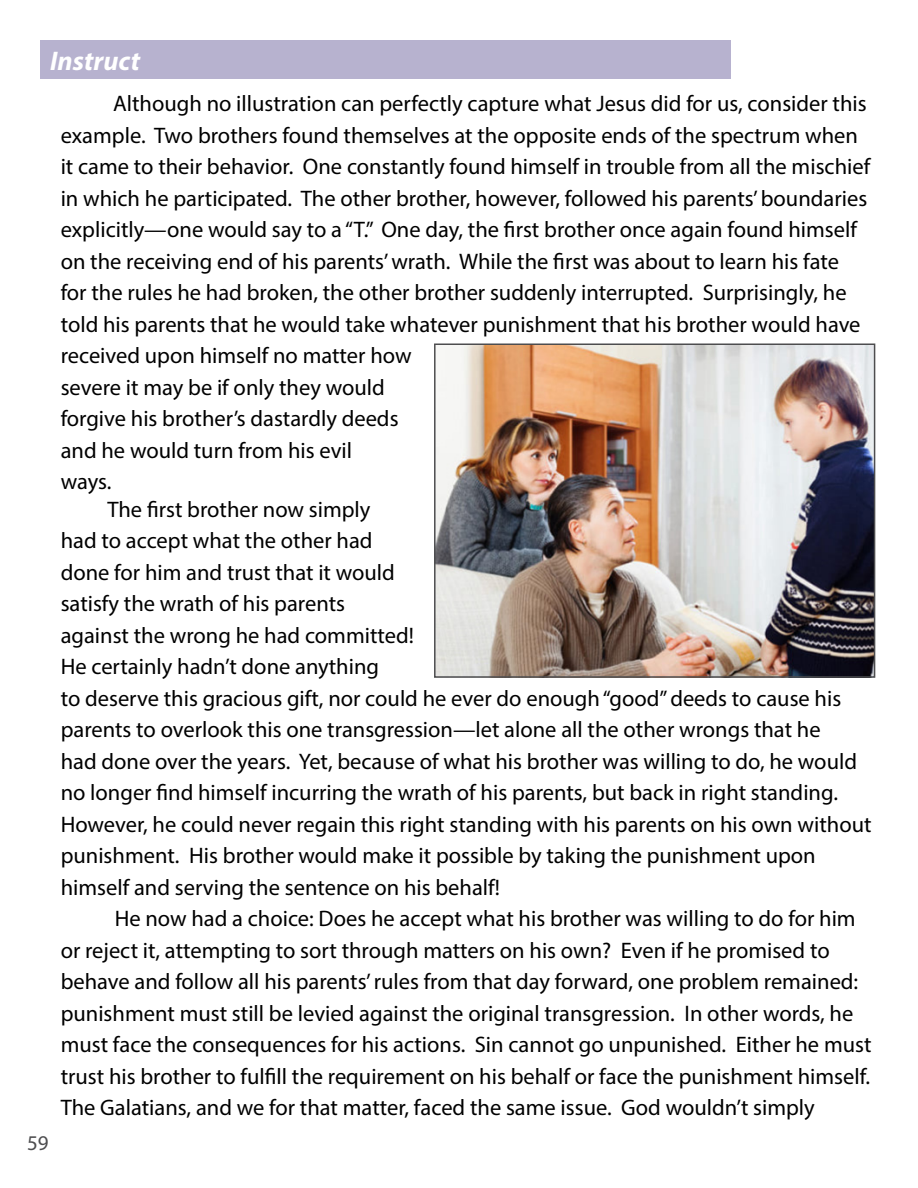
<style>
.page{position:relative;width:918px;height:1188px;background:#fff}
.page>*{position:absolute;margin:0;border:0;box-sizing:border-box;transform-origin:0 0}
.t1{font:italic 700 27px "Myriad Pro";color:#fff}
.t2{font:22.5px/31.5px "Myriad Pro";color:#000}
.t3{font:21px "Myriad Pro";color:#4d4d4f}
</style>
<div class="page">
<div style="left:40px;top:40px;width:691px;height:39px;background:#b7b2cf"></div>
<img style="left:437px;top:347px;width:435px;height:328px">
<div style="left:434px;top:344px;width:441px;height:334px;border:2px solid #4d4d4f"></div>
<p class="t1" style="left:50px;top:43px;width:91px">Instruct</p>
<p class="t2" style="left:61px;top:88px;width:811px;text-indent:52px">Although no illustration can perfectly capture what Jesus did for us, consider this example. Two brothers found themselves at the opposite ends of the spectrum when it came to their behavior. One constantly found himself in trouble from all the mischief in which he participated. The other brother, however, followed his parents’ boundaries explicitly—one would say to a “T.” One day, the first brother once again found himself on the receiving end of his parents’ wrath. While the first was about to learn his fate for the rules he had broken, the other brother suddenly interrupted. Surprisingly, he told his parents that he would take whatever punishment that his brother would have received upon himself no matter how<br>severe it may be if only they would<br>forgive his brother’s dastardly deeds<br>and he would turn from his evil<br>ways.</p>
<p class="t2" style="left:61px;top:493px;width:812px;text-indent:47px">The first brother now simply<br>had to accept what the other had<br>done for him and trust that it would<br>satisfy the wrath of his parents<br>against the wrong he had committed!<br>He certainly hadn’t done anything<br>to deserve this gracious gift, nor could he ever do enough “good” deeds to cause his parents to overlook this one transgression—let alone all the other wrongs that he<br>had done over the years. Yet, because of what his brother was willing to do, he would no longer find himself incurring the wrath of his parents, but back in right standing.<br>However, he could never regain this right standing with his parents on his own without punishment. His brother would make it possible by taking the punishment upon himself and serving the sentence on his behalf!</p>
<p class="t2" style="left:61px;top:903px;width:812px;text-indent:54px">He now had a choice: Does he accept what his brother was willing to do for him or reject it, attempting to sort through matters on his own? Even if he promised to behave and follow all his parents’ rules from that day forward, one problem remained: punishment must still be levied against the original transgression. In other words, he must face the consequences for his actions. Sin cannot go unpunished. Either he must trust his brother to fulfill the requirement on his behalf or face the punishment himself.<br>The Galatians, and we for that matter, faced the same issue. God wouldn’t simply</p>
<p class="t3" style="left:27px;top:1130px;width:23px">59</p>
</div>
